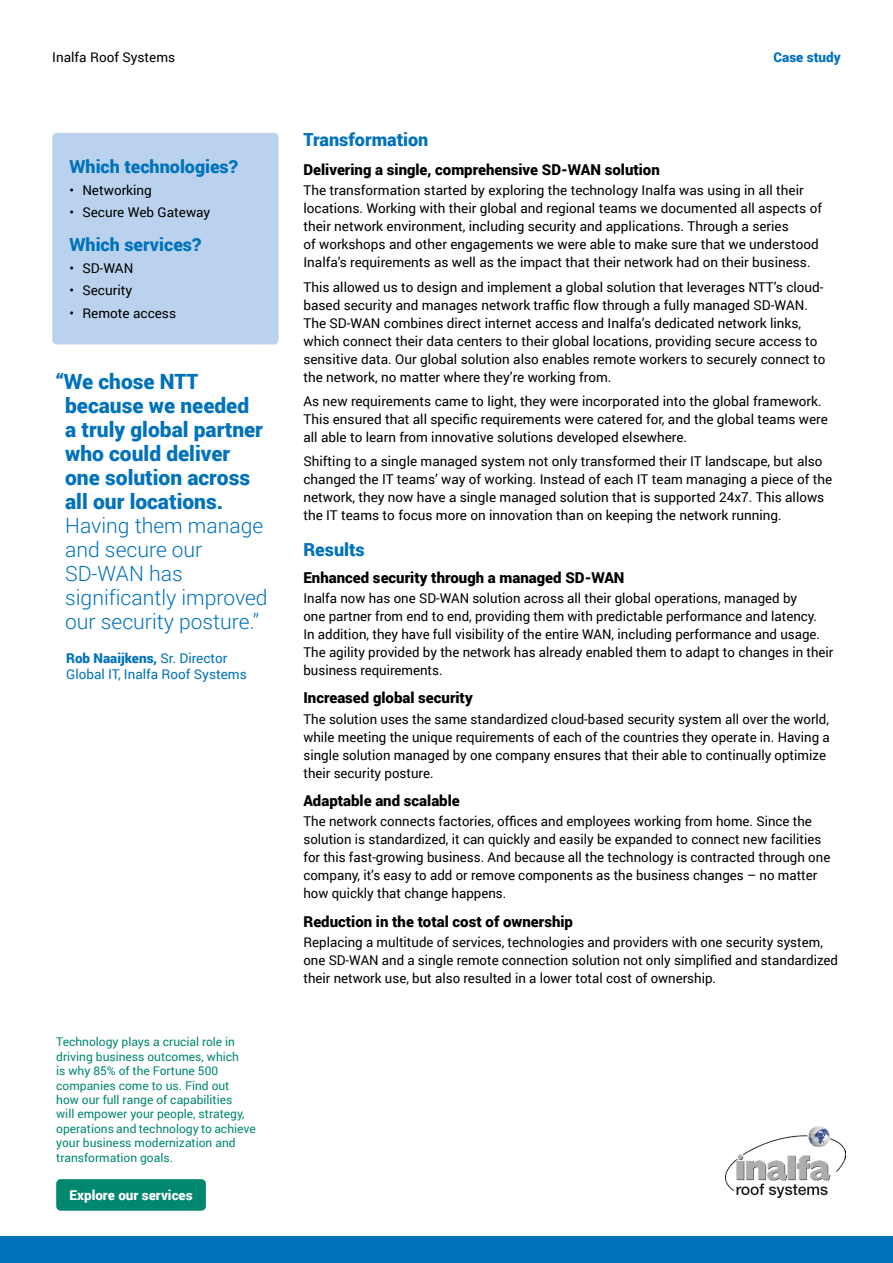
<style>
.page{position:relative;width:893px;height:1263px;background:#fff}
.page>*{position:absolute;margin:0;border:0;box-sizing:border-box;transform-origin:0 0}
.t1{font:900 21px/24px "Roboto";color:#0072bc}
.t2{font:300 21px/24px "Roboto";color:#0072bc}
.t3{font:900 18px "Roboto";color:#0072bc}
.t4{font:900 15px "Roboto";color:#000}
.t5{font:13.5px/18px "Roboto";color:#000}
.t6{font:13.5px/16.5px "Roboto";color:#0072bc}
.t7{font:900 13.5px "Roboto";color:#fff}
.t8{font:900 13.5px "Roboto";color:#0072bc}
.t9{font:12px/14.4px "Roboto";color:#008770}
.s1{font-weight:900}
</style>
<div class="page">
<div style="left:0;top:1236px;width:893px;height:27px;background:#0072bc"></div>
<div style="left:52px;top:133px;width:227px;height:211px;background:#bad2ed;border-radius:4px"></div>
<div style="left:56px;top:1179px;width:150px;height:32px;background:#008770;border-radius:4px"></div>
<img style="left:725px;top:1127px;width:120px;height:70px">
<p class="t5" style="left:52px;top:48px;width:125px">Inalfa Roof Systems</p>
<p class="t8" style="left:773px;top:48px;width:69px">Case study</p>
<h2 class="t3" style="left:70px;top:153px;width:170px">Which technologies?</h2>
<p class="t5" style="left:70px;top:181px;width:84px">• Networking</p>
<p class="t5" style="left:70px;top:203px;width:142px">• Secure Web Gateway</p>
<h2 class="t3" style="left:70px;top:232px;width:133px">Which services?</h2>
<p class="t5" style="left:70px;top:259px;width:65px">• SD-WAN</p>
<p class="t5" style="left:70px;top:281px;width:64px">• Security</p>
<p class="t5" style="left:70px;top:303px;width:108px">• Remote access</p>
<h1 class="t1" style="left:65px;top:369px;width:199px;text-indent:-9px">“We chose NTT because we needed a truly global partner who could deliver one solution across all our locations.</h1>
<h1 class="t2" style="left:65px;top:513px;width:204px">Having them manage and secure our<br>SD-WAN has significantly improved our security posture.”</h1>
<p class="t6" style="left:66px;top:649px;width:182px"><span class="s1">Rob Naaijkens,</span> Sr. Director<br>Global IT, Inalfa Roof Systems</p>
<p class="t9" style="left:56px;top:1034px;width:201px">Technology plays a crucial role in driving business outcomes, which<br>is why 85% of the Fortune 500 companies come to us. Find out<br>how our full range of capabilities<br>will empower your people, strategy, operations and technology to achieve your business modernization and transformation goals.</p>
<p class="t7" style="left:69px;top:1185px;width:125px">Explore our services</p>
<h2 class="t3" style="left:303px;top:127px;width:126px">Transformation</h2>
<p class="t4" style="left:303px;top:159px;width:358px">Delivering a single, comprehensive SD-WAN solution</p>
<p class="t5" style="left:303px;top:181px;width:520px">The transformation started by exploring the technology Inalfa was using in all their locations. Working with their global and regional teams we documented all aspects of their network environment, including security and applications. Through a series<br>of workshops and other engagements we were able to make sure that we understood Inalfa’s requirements as well as the impact that their network had on their business.</p>
<p class="t5" style="left:303px;top:277px;width:524px">This allowed us to design and implement a global solution that leverages NTT’s cloud&shy;based security and manages network traffic flow through a fully managed SD-WAN.<br>The SD-WAN combines direct internet access and Inalfa’s dedicated network links, which connect their data centers to their global locations, providing secure access to sensitive data. Our global solution also enables remote workers to securely connect to the network, no matter where they’re working from.</p>
<p class="t5" style="left:303px;top:392px;width:526px">As new requirements came to light, they were incorporated into the global framework.<br>This ensured that all specific requirements were catered for, and the global teams were all able to learn from innovative solutions developed elsewhere.</p>
<p class="t5" style="left:303px;top:452px;width:530px">Shifting to a single managed system not only transformed their IT landscape, but also changed the IT teams’ way of working. Instead of each IT team managing a piece of the network, they now have a single managed solution that is supported 24x7. This allows the IT teams to focus more on innovation than on keeping the network running.</p>
<h2 class="t3" style="left:303px;top:537px;width:63px">Results</h2>
<p class="t4" style="left:303px;top:567px;width:323px">Enhanced security through a managed SD-WAN</p>
<p class="t5" style="left:303px;top:588px;width:532px">Inalfa now has one SD-WAN solution across all their global operations, managed by<br>one partner from end to end, providing them with predictable performance and latency.<br>In addition, they have full visibility of the entire WAN, including performance and usage.<br>The agility provided by the network has already enabled them to adapt to changes in their business requirements.</p>
<p class="t4" style="left:303px;top:687px;width:171px">Increased global security</p>
<p class="t5" style="left:303px;top:709px;width:528px">The solution uses the same standardized cloud-based security system all over the world, while meeting the unique requirements of each of the countries they operate in. Having a single solution managed by one company ensures that their able to continually optimize their security posture.</p>
<p class="t4" style="left:303px;top:790px;width:158px">Adaptable and scalable</p>
<p class="t5" style="left:303px;top:812px;width:528px">The network connects factories, offices and employees working from home. Since the solution is standardized, it can quickly and easily be expanded to connect new facilities for this fast-growing business. And because all the technology is contracted through one company, it’s easy to add or remove components as the business changes – no matter how quickly that change happens.</p>
<p class="t4" style="left:303px;top:911px;width:271px">Reduction in the total cost of ownership</p>
<p class="t5" style="left:303px;top:933px;width:536px">Replacing a multitude of services, technologies and providers with one security system, one SD-WAN and a single remote connection solution not only simplified and standardized their network use, but also resulted in a lower total cost of ownership.</p>
</div>
